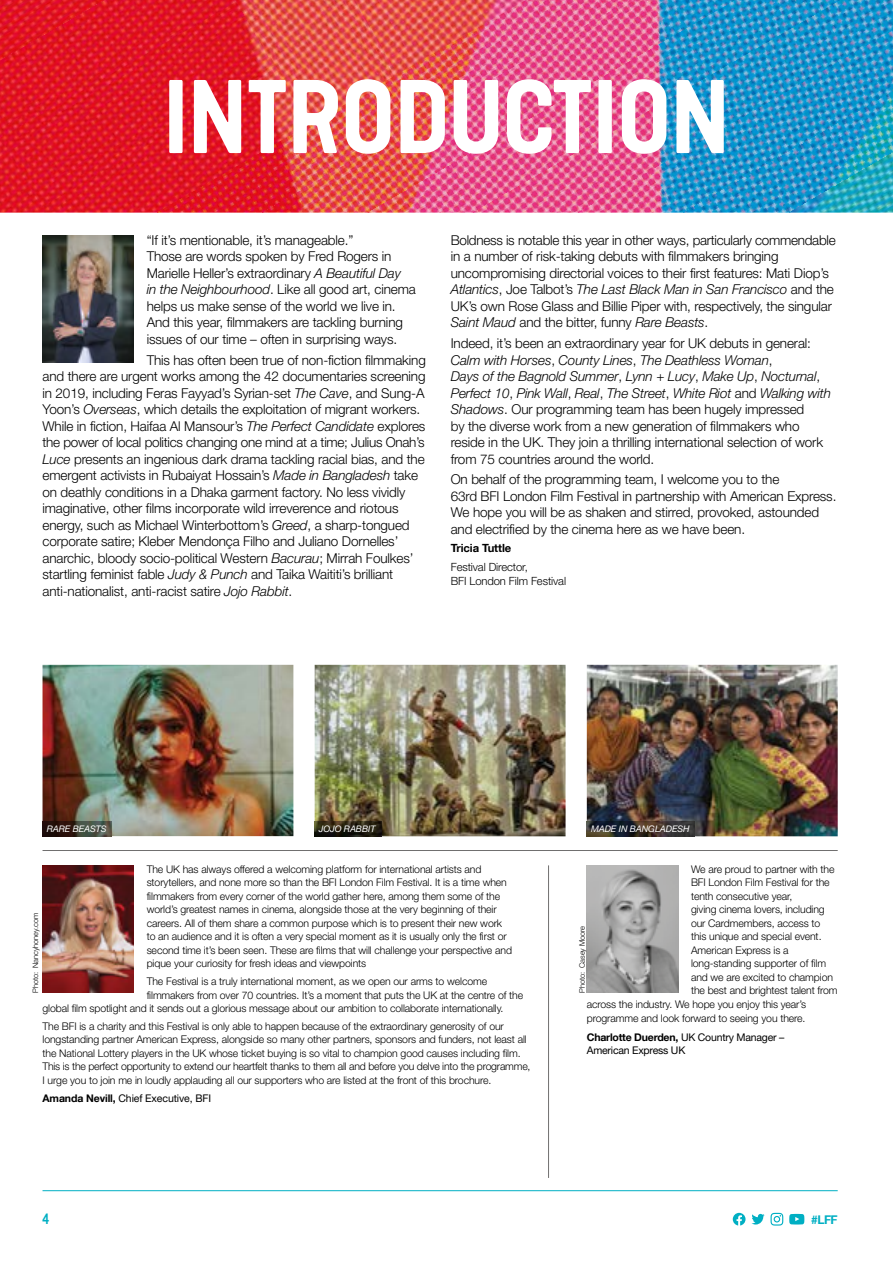
<style>
.page{position:relative;width:893px;height:1263px;background:#fff}
.page>*{position:absolute;margin:0;border:0;box-sizing:border-box;transform-origin:0 0}
.t1{font:600 expanded 97.5px "Kapra Neue";letter-spacing:-.01em;color:#fff}
.t2{font:500 15px "Kapra Neue";color:#00afc3}
.t3{font:300 13.5px/16.5px "Helvetica Neue LT Std";letter-spacing:-.01em;color:#000}
.t4{font:700 12px "Helvetica Neue LT";color:#00afc3}
.t5{font:300 11.25px/14.2px "Helvetica Neue LT Std";letter-spacing:-.01em;color:#000}
.t6{font:700 11.25px "Helvetica Neue LT";letter-spacing:-.01em;color:#000}
.t7{font:300 10.5px/13.5px "Helvetica Neue LT Std";letter-spacing:-.01em;color:#000}
.t8{font:10.5px "Helvetica Neue LT Std";letter-spacing:-.015em;color:#000}
.t9{font:700 10.5px "Helvetica Neue LT";letter-spacing:-.02em;color:#000}
.t10{font:italic 9px "Helvetica Neue LT Std";letter-spacing:-.01em;color:#fff}
.t11{font:300 7.5px "Helvetica Neue LT Std";letter-spacing:-.01em;color:#000}
.s1{font-style:italic}
.s2{font-family:"Helvetica Neue LT";font-weight:700}
.s3{font-family:"Helvetica Neue LT Std";font-weight:400}
</style>
<div class="page">
<hr style="left:43px;top:1190px;width:795px;height:1px;background:#00afc3">
<img style="left:0;top:0;width:156px;height:213px">
<img style="left:0;top:0;width:105px;height:61px">
<img style="left:156px;top:0;width:105px;height:213px">
<img style="left:261px;top:126px;width:106px;height:87px">
<img style="left:367px;top:74px;width:105px;height:139px">
<img style="left:235px;top:0;width:163px;height:126px">
<img style="left:472px;top:0;width:421px;height:213px">
<img style="left:355px;top:0;width:133px;height:74px">
<img style="left:577px;top:30px;width:316px;height:183px">
<img style="left:474px;top:0;width:52px;height:22px">
<img style="left:682px;top:91px;width:211px;height:122px">
<img style="left:788px;top:152px;width:105px;height:61px">
<img style="left:43px;top:235px;width:91px;height:128px">
<img style="left:43px;top:865px;width:91px;height:128px">
<img style="left:587px;top:865px;width:91px;height:128px">
<hr style="left:43px;top:850px;width:795px;height:1px;background:#706f6f">
<hr style="left:548px;top:865px;width:1px;height:313px;background:#706f6f">
<svg style="left:789px;top:1214px;width:15px;height:10px"></svg>
<svg style="left:751px;top:1213px;width:32px;height:12px"></svg>
<svg style="left:733px;top:1213px;width:12px;height:12px"></svg>
<img style="left:43px;top:665px;width:250px;height:171px">
<img style="left:587px;top:665px;width:251px;height:171px">
<img style="left:587px;top:821px;width:107px;height:15px">
<img style="left:43px;top:821px;width:68px;height:15px">
<img style="left:315px;top:665px;width:251px;height:171px">
<img style="left:315px;top:821px;width:67px;height:15px">
<h1 class="t1" style="left:163px;top:56px;width:568px">INTRODUCTION</h1>
<p class="t3" style="left:147px;top:232px;width:271px">“If it’s mentionable, it’s manageable.”<br>Those are words spoken by Fred Rogers in Marielle Heller’s extraordinary <span class="s1">A Beautiful Day<br>in the Neighbourhood</span>. Like all good art, cinema helps us make sense of the world we live in.<br>And this year, filmmakers are tackling burning issues of our time – often in surprising ways.</p>
<p class="t3" style="left:43px;top:351px;width:385px;text-indent:104px">This has often been true of non-fiction filmmaking and there are urgent works among the 42 documentaries screening in 2019, including Feras Fayyad’s Syrian-set <span class="s1">The Cave</span>, and Sung-A Yoon’s <span class="s1">Overseas</span>, which details the exploitation of migrant workers.<br>While in fiction, Haifaa Al Mansour’s <span class="s1">The Perfect Candidate</span> explores the power of local politics changing one mind at a time; Julius Onah’s <span class="s1">Luce</span> presents an ingenious dark drama tackling racial bias, and the emergent activists in Rubaiyat Hossain’s <span class="s1">Made in Bangladesh</span> take on deathly conditions in a Dhaka garment factory. No less vividly imaginative, other films incorporate wild irreverence and riotous energy, such as Michael Winterbottom’s <span class="s1">Greed</span>, a sharp-tongued corporate satire; Kleber Mendonça Filho and Juliano Dornelles’ anarchic, bloody socio-political Western <span class="s1">Bacurau</span>; Mirrah Foulkes’ startling feminist fable <span class="s1">Judy &amp; Punch</span> and Taika Waititi’s brilliant anti-nationalist, anti-racist satire <span class="s1">Jojo Rabbit</span>.</p>
<p class="t3" style="left:451px;top:232px;width:386px">Boldness is notable this year in other ways, particularly commendable in a number of risk-taking debuts with filmmakers bringing uncompromising directorial voices to their first features: Mati Diop’s <span class="s1">Atlantics</span>, Joe Talbot’s <span class="s1">The Last Black Man in San Francisco</span> and the UK’s own Rose Glass and Billie Piper with, respectively, the singular <span class="s1">Saint Maud</span> and the bitter, funny <span class="s1">Rare Beasts</span>.</p>
<p class="t3" style="left:451px;top:335px;width:382px">Indeed, it’s been an extraordinary year for UK debuts in general:<br><span class="s1">Calm with Horses</span>, <span class="s1">County Lines</span>, <span class="s1">The Deathless Woman</span>,<br><span class="s1">Days of the Bagnold Summer</span>, <span class="s1">Lynn + Lucy</span>, <span class="s1">Make Up</span>, <span class="s1">Nocturnal</span>, <span class="s1">Perfect 10</span>, <span class="s1">Pink Wall</span>, <span class="s1">Real</span>, <span class="s1">The Street</span>, <span class="s1">White Riot</span> and <span class="s1">Walking with Shadows</span>. Our programming team has been hugely impressed<br>by the diverse work from a new generation of filmmakers who reside in the UK. They join a thrilling international selection of work from 75 countries around the world.</p>
<p class="t3" style="left:451px;top:471px;width:387px">On behalf of the programming team, I welcome you to the<br>63rd BFI London Film Festival in partnership with American Express.<br>We hope you will be as shaken and stirred, provoked, astounded and electrified by the cinema here as we have been.</p>
<p class="t6" style="left:451px;top:541px;width:62px">Tricia Tuttle</p>
<p class="t5" style="left:451px;top:560px;width:117px">Festival Director,<br>BFI London Film Festival</p>
<p class="t10" style="left:47px;top:823px;width:61px">RARE BEASTS</p>
<p class="t10" style="left:319px;top:823px;width:58px">JOJO RABBIT</p>
<p class="t10" style="left:591px;top:823px;width:100px">MADE IN BANGLADESH</p>
<p class="t7" style="left:147px;top:862px;width:367px">The UK has always offered a welcoming platform for international artists and storytellers, and none more so than the BFI London Film Festival. It is a time when filmmakers from every corner of the world gather here, among them some of the world’s greatest names in cinema, alongside those at the very beginning of their careers. All of them share a common purpose which is to present their new work to an audience and it is often a very special moment as it is usually only the first or second time it’s been seen. These are films that will challenge your perspective and pique your curiosity for fresh ideas and viewpoints</p>
<p class="t7" style="left:147px;top:974px;width:342px">The Festival is a truly international moment, as we open our arms to welcome</p>
<p class="t7" style="left:147px;top:988px;width:378px">filmmakers from over 70 countries. It’s a moment that puts the UK at the centre of the</p>
<p class="t7" style="left:43px;top:1001px;width:462px">global film spotlight and it sends out a glorious message about our ambition to collaborate internationally.</p>
<p class="t7" style="left:43px;top:1019px;width:489px">The BFI is a charity and this Festival is only able to happen because of the extraordinary generosity of our longstanding partner American Express, alongside so many other partners, sponsors and funders, not least all the National Lottery players in the UK whose ticket buying is so vital to champion good causes including film.<br>This is the perfect opportunity to extend our heartfelt thanks to them all and before you delve into the programme, I urge you to join me in loudly applauding all our supporters who are listed at the front of this brochure.</p>
<p class="t8" style="left:43px;top:1092px;width:170px"><span class="s2">Amanda Nevill,</span> Chief Executive, BFI</p>
<p class="t11" style="left:31px;top:993px;width:81px;rotate:-90deg">Photo: Nancyhoney.com</p>
<p class="t2" style="left:43px;top:1209px;width:8px">4</p>
<p class="t7" style="left:691px;top:862px;width:145px">We are proud to partner with the</p>
<p class="t7" style="left:691px;top:876px;width:140px">BFI London Film Festival for the</p>
<p class="t7" style="left:691px;top:889px;width:103px">tenth consecutive year,</p>
<p class="t7" style="left:691px;top:903px;width:135px">giving cinema lovers, including</p>
<p class="t7" style="left:691px;top:916px;width:131px">our Cardmembers, access to</p>
<p class="t7" style="left:691px;top:930px;width:132px">this unique and special event.</p>
<p class="t7" style="left:691px;top:943px;width:99px">American Express is a</p>
<p class="t7" style="left:691px;top:957px;width:137px">long-standing supporter of film</p>
<p class="t7" style="left:691px;top:970px;width:144px">and we are excited to champion</p>
<p class="t7" style="left:691px;top:984px;width:148px">the best and brightest talent from</p>
<p class="t7" style="left:587px;top:997px;width:221px">across the industry. We hope you enjoy this year’s</p>
<p class="t7" style="left:587px;top:1011px;width:220px">programme and look forward to seeing you there.</p>
<p class="t9" style="left:587px;top:1030px;width:199px">Charlotte Duerden, <span class="s3">UK Country Manager –</span></p>
<p class="t8" style="left:587px;top:1044px;width:100px">American Express UK</p>
<p class="t11" style="left:577px;top:993px;width:69px;rotate:-90deg">Photo: Casey Moore</p>
<p class="t4" style="left:811px;top:1212px;width:28px">#LFF</p>
</div>
